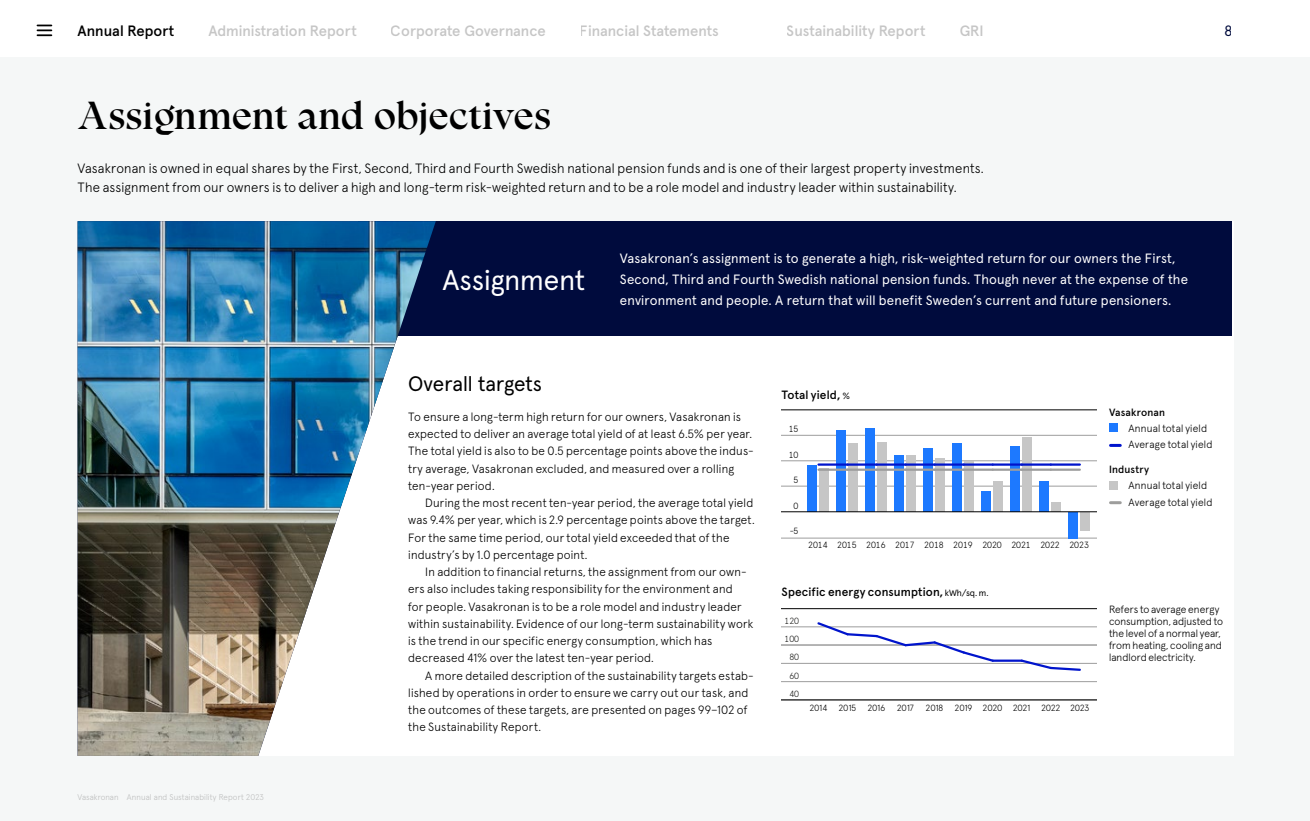
<style>
.page{position:relative;width:1310px;height:821px;background:#fff}
.page>*{position:absolute;margin:0;border:0;box-sizing:border-box;transform-origin:0 0}
.t1{font:39px "Vasakronan Serif ICE Rubrik";letter-spacing:-.015em;color:#000}
.t2{font:28.5px "Apercu Pro";color:#fff}
.t3{font:21px "Apercu Pro";letter-spacing:-.005em;color:#000}
.t4{font:500 15px "Apercu Pro";color:#c6c6c6}
.t5{font:500 15px "Apercu Pro";color:#000}
.t6{font:15px "Apercu Pro";color:#000b3d}
.t7{font:300 13.5px/19.5px "Apercu Pro";letter-spacing:.01em;color:#000}
.t8{font:13.5px/21px "Apercu Pro";letter-spacing:.015em;color:#fff}
.t9{font:300 12px/17.2px "Apercu Pro";letter-spacing:.015em;color:#000}
.t10{font:500 12px "Apercu Pro";letter-spacing:.01em;color:#000}
.t11{font:300 10.5px/12px "Apercu Pro";letter-spacing:.005em;color:#000}
.t12{font:500 10.5px "Apercu Pro";letter-spacing:.015em;color:#000}
.t13{font:300 9px "Apercu Pro";letter-spacing:-.08em;color:#000}
.t14{font:300 9px "Apercu Pro";color:#000}
.t15{font:300 9px "Apercu Pro";color:#1d1d1b}
.t16{font:300 8.25px "Apercu Pro";letter-spacing:.01em;color:#c6c6c6}
.s1{font-weight:400;font-size:9px}
</style>
<div class="page">
<div style="left:0;top:57px;width:1310px;height:764px;background:#f5f7f7"></div>
<div style="left:203px;top:222px;width:1030px;height:534px;background:#fff"></div>
<div style="left:358px;top:221px;width:874px;height:115px;background:#000b3d"></div>
<img style="left:78px;top:221px;width:358px;height:535px">
<hr style="left:781px;top:409px;width:315px;height:1px;background:#000">
<hr style="left:781px;top:486px;width:315px;height:1px;background:#9d9d9d">
<hr style="left:781px;top:538px;width:315px;height:1px;background:#9d9d9d">
<hr style="left:781px;top:460px;width:315px;height:1px;background:#9d9d9d">
<hr style="left:781px;top:435px;width:315px;height:1px;background:#9d9d9d">
<div style="left:819px;top:468px;width:9px;height:44px;background:#c6c6c6"></div>
<div style="left:848px;top:443px;width:9px;height:69px;background:#c6c6c6"></div>
<div style="left:877px;top:442px;width:9px;height:70px;background:#c6c6c6"></div>
<div style="left:906px;top:455px;width:9px;height:57px;background:#c6c6c6"></div>
<div style="left:935px;top:459px;width:9px;height:53px;background:#c6c6c6"></div>
<div style="left:964px;top:461px;width:9px;height:51px;background:#c6c6c6"></div>
<div style="left:993px;top:481px;width:9px;height:31px;background:#c6c6c6"></div>
<div style="left:1022px;top:437px;width:9px;height:75px;background:#c6c6c6"></div>
<div style="left:1051px;top:502px;width:9px;height:10px;background:#c6c6c6"></div>
<div style="left:1080px;top:512px;width:9px;height:18px;background:#c6c6c6"></div>
<div style="left:807px;top:465px;width:9px;height:47px;background:#1d79ff"></div>
<div style="left:836px;top:430px;width:9px;height:82px;background:#1d79ff"></div>
<div style="left:865px;top:429px;width:10px;height:83px;background:#1d79ff"></div>
<div style="left:894px;top:456px;width:10px;height:56px;background:#1d79ff"></div>
<div style="left:923px;top:448px;width:10px;height:64px;background:#1d79ff"></div>
<div style="left:952px;top:443px;width:10px;height:69px;background:#1d79ff"></div>
<div style="left:981px;top:491px;width:10px;height:21px;background:#1d79ff"></div>
<div style="left:1010px;top:446px;width:10px;height:66px;background:#1d79ff"></div>
<div style="left:1039px;top:481px;width:10px;height:31px;background:#1d79ff"></div>
<div style="left:1068px;top:512px;width:10px;height:26px;background:#1d79ff"></div>
<hr style="left:781px;top:511px;width:315px;height:1px;background:#000">
<hr style="left:818px;top:468px;width:29px;height:3px;background:#9d9d9d">
<hr style="left:847px;top:468px;width:29px;height:3px;background:#9d9d9d">
<hr style="left:876px;top:468px;width:29px;height:3px;background:#9d9d9d">
<hr style="left:905px;top:468px;width:29px;height:3px;background:#9d9d9d">
<hr style="left:934px;top:468px;width:29px;height:3px;background:#9d9d9d">
<hr style="left:963px;top:468px;width:29px;height:3px;background:#9d9d9d">
<hr style="left:992px;top:468px;width:29px;height:3px;background:#9d9d9d">
<hr style="left:1021px;top:468px;width:29px;height:3px;background:#9d9d9d">
<hr style="left:1050px;top:468px;width:30px;height:3px;background:#9d9d9d">
<hr style="left:818px;top:463px;width:29px;height:3px;background:#0014cc">
<hr style="left:847px;top:463px;width:29px;height:3px;background:#0014cc">
<hr style="left:876px;top:463px;width:29px;height:3px;background:#0014cc">
<hr style="left:905px;top:463px;width:29px;height:3px;background:#0014cc">
<hr style="left:934px;top:463px;width:29px;height:3px;background:#0014cc">
<hr style="left:963px;top:463px;width:29px;height:3px;background:#0014cc">
<hr style="left:992px;top:463px;width:29px;height:3px;background:#0014cc">
<hr style="left:1021px;top:463px;width:29px;height:3px;background:#0014cc">
<hr style="left:1050px;top:463px;width:30px;height:3px;background:#0014cc">
<div style="left:1109px;top:423px;width:8px;height:9px;background:#1d79ff"></div>
<svg style="left:1110px;top:444px;width:10px;height:3px"></svg>
<div style="left:1109px;top:481px;width:8px;height:8px;background:#c6c6c6"></div>
<svg style="left:1110px;top:501px;width:10px;height:3px"></svg>
<hr style="left:781px;top:663px;width:315px;height:1px;background:#9d9d9d">
<hr style="left:781px;top:626px;width:315px;height:1px;background:#9d9d9d">
<hr style="left:781px;top:608px;width:315px;height:1px;background:#000">
<hr style="left:781px;top:644px;width:315px;height:1px;background:#9d9d9d">
<hr style="left:781px;top:681px;width:315px;height:1px;background:#9d9d9d">
<hr style="left:781px;top:699px;width:315px;height:1px;background:#000">
<svg style="left:815px;top:622px;width:180px;height:41px"></svg>
<hr style="left:992px;top:659px;width:29px;height:3px;background:#0014cc">
<svg style="left:1019px;top:659px;width:63px;height:12px"></svg>
<svg style="left:37px;top:25px;width:14px;height:11px"></svg>
<p class="t5" style="left:78px;top:19px;width:98px">Annual Report</p>
<p class="t4" style="left:208px;top:19px;width:150px">Administration Report</p>
<p class="t4" style="left:391px;top:19px;width:157px">Corporate Governance</p>
<p class="t4" style="left:580px;top:19px;width:140px">Financial Statements</p>
<p class="t4" style="left:787px;top:19px;width:140px">Sustainability Report</p>
<p class="t4" style="left:959px;top:19px;width:25px">GRI</p>
<p class="t6" style="left:1223px;top:19px;width:11px">8</p>
<h1 class="t1" style="left:78px;top:93px;width:475px">Assignment and objectives</h1>
<p class="t7" style="left:78px;top:157px;width:908px">Vasakronan is owned in equal shares by the First, Second, Third and Fourth Swedish national pension funds and is one of their largest property investments.<br>The assignment from our owners is to deliver a high and long-term risk-weighted return and to be a role model and industry leader within sustainability.</p>
<h2 class="t2" style="left:442px;top:258px;width:144px">Assignment</h2>
<p class="t8" style="left:620px;top:247px;width:570px">Vasakronan’s assignment is to generate a high, risk-weighted return for our owners the First,<br>Second, Third and Fourth Swedish national pension funds. Though never at the expense of the environment and people. A return that will benefit Sweden’s current and future pensioners.</p>
<p class="t16" style="left:78px;top:790px;width:188px">Vasakronan Annual and Sustainability Report 2023</p>
<h3 class="t3" style="left:408px;top:367px;width:135px">Overall targets</h3>
<p class="t9" style="left:408px;top:407px;width:347px">To ensure a long-term high return for our owners, Vasakronan is expected to deliver an average total yield of at least 6.5% per year.<br>The total yield is also to be 0.5 percentage points above the indus&shy;try average, Vasakronan excluded, and measured over a rolling ten-year period.</p>
<p class="t9" style="left:408px;top:493px;width:348px;text-indent:17px">During the most recent ten-year period, the average total yield was 9.4% per year, which is 2.9 percentage points above the target.<br>For the same time period, our total yield exceeded that of the industry’s by 1.0 percentage point.</p>
<p class="t9" style="left:408px;top:562px;width:347px;text-indent:17px">In addition to financial returns, the assignment from our own&shy;ers also includes taking responsibility for the environment and<br>for people. Vasakronan is to be a role model and industry leader within sustainability. Evidence of our long-term sustainability work is the trend in our specific energy consumption, which has decreased 41% over the latest ten-year period.</p>
<p class="t9" style="left:408px;top:666px;width:347px;text-indent:17px">A more detailed description of the sustainability targets estab&shy;lished by operations in order to ensure we carry out our task, and the outcomes of these targets, are presented on pages 99–102 of the Sustainability Report.</p>
<p class="t10" style="left:781px;top:385px;width:70px">Total yield, <span class="s1">%</span></p>
<p class="t13" style="left:788px;top:422px;width:12px">15</p>
<p class="t13" style="left:788px;top:448px;width:12px">10</p>
<p class="t13" style="left:793px;top:473px;width:7px">5</p>
<p class="t13" style="left:793px;top:499px;width:7px">0</p>
<p class="t13" style="left:789px;top:524px;width:11px">-5</p>
<p class="t13" style="left:808px;top:538px;width:283px">2014 2015 2016 2017 2018 2019 2020 2021 2022 2023</p>
<p class="t10" style="left:781px;top:583px;width:209px">Specific energy consumption, <span class="s1">kWh/sq. m.</span></p>
<p class="t15" style="left:784px;top:614px;width:17px">120</p>
<p class="t15" style="left:784px;top:632px;width:17px">100</p>
<p class="t15" style="left:789px;top:650px;width:12px">80</p>
<p class="t15" style="left:789px;top:668px;width:12px">60</p>
<p class="t15" style="left:789px;top:687px;width:12px">40</p>
<p class="t13" style="left:810px;top:700px;width:19px">2014</p>
<p class="t13" style="left:839px;top:700px;width:19px">2015</p>
<p class="t13" style="left:868px;top:700px;width:19px">2016</p>
<p class="t13" style="left:897px;top:700px;width:18px">2017</p>
<p class="t13" style="left:926px;top:700px;width:19px">2018</p>
<p class="t14" style="left:955px;top:700px;width:136px">2019 2020 2021 2022 2023</p>
<p class="t12" style="left:1109px;top:404px;width:58px">Vasakronan</p>
<p class="t11" style="left:1128px;top:419px;width:85px;line-height:16.2px">Annual total yield<br>Average total yield</p>
<p class="t12" style="left:1109px;top:461px;width:42px">Industry</p>
<p class="t11" style="left:1128px;top:477px;width:85px;line-height:16.2px">Annual total yield<br>Average total yield</p>
<p class="t11" style="left:1109px;top:602px;width:115px">Refers to average energy consumption, adjusted to the level of a normal year, from heating, cooling and landlord electricity.</p>
</div>
